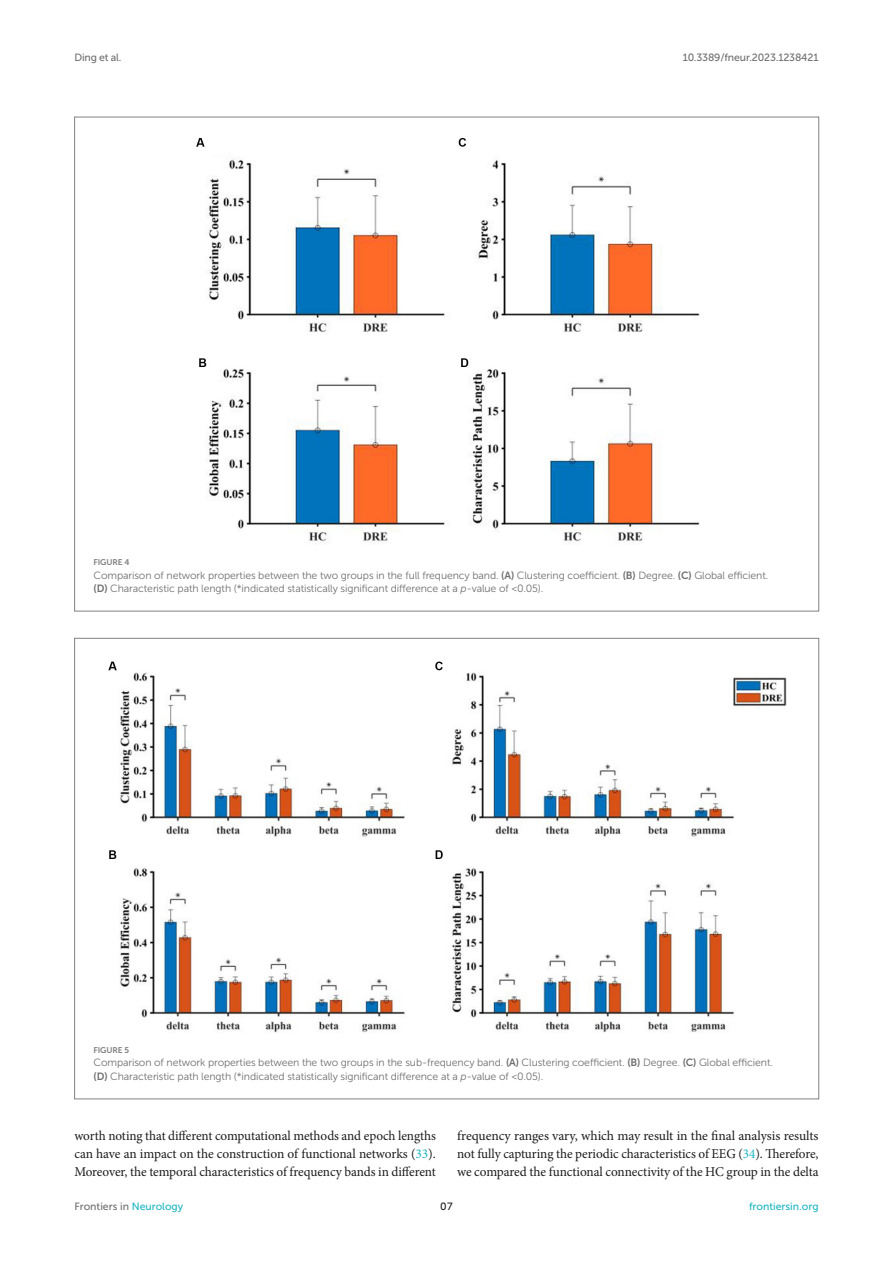
<style>
.page{position:relative;width:893px;height:1263px;background:#fff}
.page>*{position:absolute;margin:0;border:0;box-sizing:border-box;transform-origin:0 0}
.TEXT{font:13.5px/18px "Minion Pro";letter-spacing:-.005em;color:#1b1c1b;text-align:justify}
.FIG_LEG{font:10.5px/13.5px "Museo Sans 300";letter-spacing:-.01em;color:#706f70}
.t1{font:10.5px "Museo Sans 500";letter-spacing:-.015em;color:#706f70}
.t2{font:10.5px "Museo Sans 500";color:#1db5c3}
.t3{font:10.5px "Museo Sans 500";color:#1b1c1b}
.FIG_HD{font:8.25px "Museo Sans 700";letter-spacing:-.01em;color:#7e7f7f}
.s1{font-family:"Museo Sans 700"}
.s2{font-style:italic}
.s3{color:#1db5c3}
</style>
<div class="page">
<img style="left:196px;top:138px;width:504px;height:405px">
<img style="left:108px;top:661px;width:679px;height:372px">
<p class="t1" style="left:74px;top:51px;width:49px">Ding et al.</p>
<p class="t1" style="left:683px;top:51px;width:137px">10.3389/fneur.2023.1238421</p>
<p class="FIG_HD" style="left:94px;top:558px;width:37px">FIGURE 4</p>
<p class="FIG_LEG" style="left:94px;top:568px;width:676px">Comparison of network properties between the two groups in the full frequency band. <span class="s1">(A)</span> Clustering coefficient. <span class="s1">(B)</span> Degree. <span class="s1">(C)</span> Global efficient. <span class="s1">(D)</span> Characteristic path length (*indicated statistically significant difference at a <span class="s2">p</span>-value of &lt;0.05).</p>
<p class="FIG_HD" style="left:94px;top:1045px;width:37px">FIGURE 5</p>
<p class="FIG_LEG" style="left:94px;top:1056px;width:681px">Comparison of network properties between the two groups in the sub-frequency band. <span class="s1">(A)</span> Clustering coefficient. <span class="s1">(B)</span> Degree. <span class="s1">(C)</span> Global efficient. <span class="s1">(D)</span> Characteristic path length (*indicated statistically significant difference at a <span class="s2">p</span>-value of &lt;0.05).</p>
<p class="TEXT" style="left:74px;top:1127px;width:363px">worth noting that different computational methods and epoch lengths can have an impact on the construction of functional networks (<span class="s3">33</span>).<br>Moreover, the temporal characteristics of frequency bands in different</p>
<p class="TEXT" style="left:457px;top:1127px;width:363px">frequency ranges vary, which may result in the final analysis results not fully capturing the periodic characteristics of EEG (<span class="s3">34</span>). Therefore, we compared the functional connectivity of the HC group in the delta</p>
<p class="t1" style="left:74px;top:1200px;width:110px">Frontiers in <span class="s3">Neurology</span></p>
<p class="t3" style="left:440px;top:1200px;width:14px">07</p>
<p class="t2" style="left:749px;top:1200px;width:71px">frontiersin.org</p>
</div>
